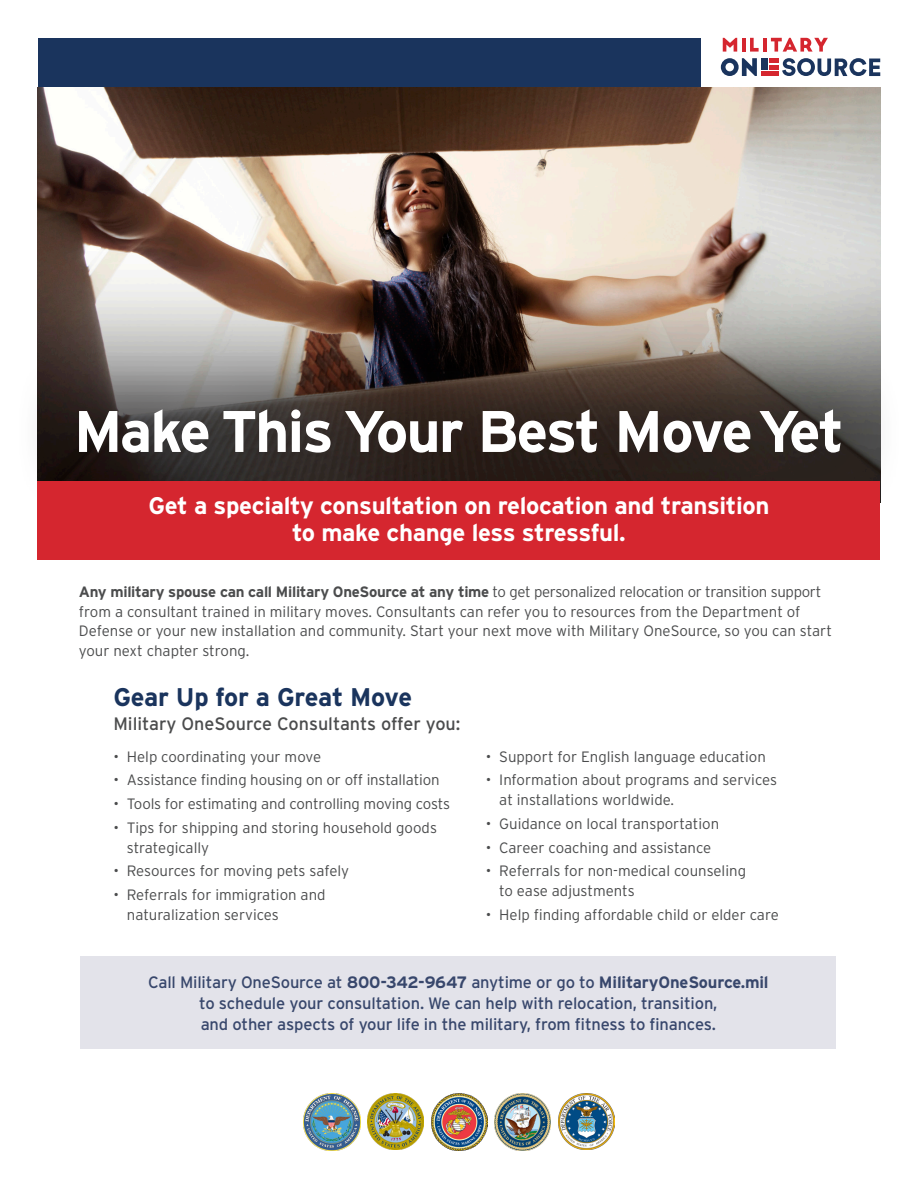
<style>
.page{position:relative;width:918px;height:1188px;background:#fff}
.page>*{position:absolute;margin:0;border:0;box-sizing:border-box;transform-origin:0 0}
.t1{font:700 58.5px "Interstate";letter-spacing:-.04em;color:#fff}
.t2{font:700 25.5px "Interstate";letter-spacing:-.01em;color:#1a345d}
.t3{font:700 24px/27px "Interstate";letter-spacing:-.015em;color:#fff;text-align:center}
.t4{font:18px "Interstate";color:#4b4c4d}
.t5{font:16.5px/21px "Interstate";letter-spacing:-.01em;color:#38476c;text-align:center}
.t6{font:300 15px/19.5px "Interstate";color:#4b4c4d}
.s1{font-weight:700}
</style>
<div class="page">
<div style="left:38px;top:38px;width:663px;height:49px;background:#1a345d"></div>
<svg style="left:782px;top:58px;width:98px;height:18px"></svg>
<svg style="left:721px;top:58px;width:36px;height:18px"></svg>
<div style="left:761px;top:58px;width:7px;height:12px;background:#1a345d"></div>
<svg style="left:723px;top:38px;width:14px;height:14px"></svg>
<hr style="left:742px;top:38px;width:3px;height:14px;background:#d5262f">
<svg style="left:750px;top:38px;width:9px;height:14px"></svg>
<hr style="left:763px;top:38px;width:4px;height:14px;background:#d5262f">
<svg style="left:771px;top:38px;width:57px;height:14px"></svg>
<div style="left:770px;top:58px;width:9px;height:5px;background:#d5262f"></div>
<div style="left:770px;top:65px;width:9px;height:5px;background:#d5262f"></div>
<hr style="left:761px;top:72px;width:18px;height:4px;background:#d5262f">
<img style="left:38px;top:87px;width:842px;height:258px">
<div style="left:14px;top:345px;width:889px;height:173px;background:#231f20;opacity:.73"></div>
<div style="left:38px;top:481px;width:842px;height:79px;background:#d5262f"></div>
<div style="left:80px;top:956px;width:756px;height:92px;background:#e3e3ea"></div>
<img style="left:304px;top:1094px;width:57px;height:57px">
<img style="left:368px;top:1094px;width:56px;height:56px">
<img style="left:431px;top:1094px;width:56px;height:56px">
<img style="left:494px;top:1094px;width:57px;height:56px">
<img style="left:558px;top:1094px;width:56px;height:56px">
<h1 class="t1" style="left:74px;top:399px;width:772px">Make This Your Best Move Yet</h1>
<h3 class="t3" style="left:148px;top:492px;width:623px">Get a specialty consultation on relocation and transition to make change less stressful.</h3>
<p class="t6" style="left:79px;top:582px;width:755px"><span class="s1">Any military spouse can call Military OneSource at any time</span> to get personalized relocation or transition support from a consultant trained in military moves. Consultants can refer you to resources from the Department of Defense or your new installation and community. Start your next move with Military OneSource, so you can start your next chapter strong.</p>
<h2 class="t2" style="left:113px;top:683px;width:300px">Gear Up for a Great Move</h2>
<p class="t4" style="left:113px;top:713px;width:349px">Military OneSource Consultants offer you:</p>
<p class="t6" style="left:113px;top:746px;width:209px">• Help coordinating your move</p>
<p class="t6" style="left:113px;top:770px;width:328px">• Assistance finding housing on or off installation</p>
<p class="t6" style="left:113px;top:794px;width:338px">• Tools for estimating and controlling moving costs</p>
<p class="t6" style="left:127px;top:818px;width:312px;text-indent:-14px">• Tips for shipping and storing household goods strategically</p>
<p class="t6" style="left:113px;top:861px;width:237px">• Resources for moving pets safely</p>
<p class="t6" style="left:127px;top:885px;width:200px;text-indent:-14px">• Referrals for immigration and naturalization services</p>
<p class="t6" style="left:486px;top:746px;width:282px">• Support for English language education</p>
<p class="t6" style="left:499px;top:770px;width:279px;text-indent:-14px">• Information about programs and services at installations worldwide.</p>
<p class="t6" style="left:486px;top:814px;width:235px">• Guidance on local transportation</p>
<p class="t6" style="left:486px;top:837px;width:227px">• Career coaching and assistance</p>
<p class="t6" style="left:499px;top:861px;width:248px;text-indent:-14px">• Referrals for non-medical counseling to ease adjustments</p>
<p class="t6" style="left:486px;top:904px;width:295px">• Help finding affordable child or elder care</p>
<p class="t5" style="left:148px;top:972px;width:622px">Call Military OneSource at <span class="s1">800-342-9647</span> anytime or go to <span class="s1">MilitaryOneSource.mil </span>to schedule your consultation. We can help with relocation, transition,<br>and other aspects of your life in the military, from fitness to finances.</p>
</div>
